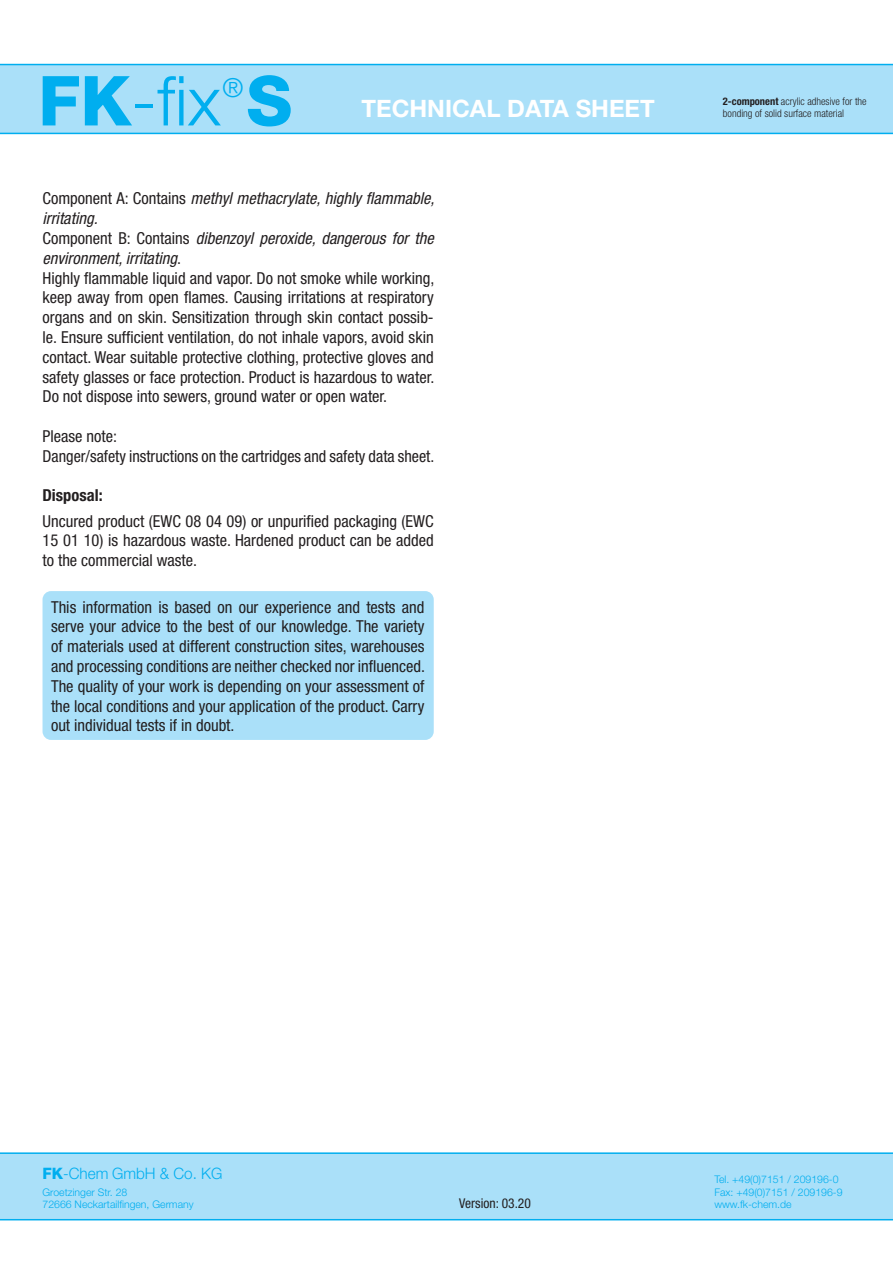
<style>
.page{position:relative;width:893px;height:1263px;background:#fff}
.page>*{position:absolute;margin:0;border:0;box-sizing:border-box;transform-origin:0 0}
.t1{font:300 69px "Helvetica Neue";color:#00aeef}
.t2{font:300 26.25px "Helvetica Neue";color:#00aeef}
.t3{font:700 24px "Helvetica Neue";color:#fff}
.t4{font:condensed 16.5px/19.8px "Helvetica Neue";color:#231f20}
.t5{font:700 condensed 16.5px "Helvetica Neue";color:#231f20}
.t6{font:300 15.75px "Helvetica Neue";color:#00aeef}
.t7{font:condensed 13.5px "Helvetica Neue";color:#231f20}
.t8{font:300 10.5px/12.6px "Helvetica Neue";color:#00aeef}
.t9{font:300 condensed 10.5px "Helvetica Neue";color:#231f20}
.s1{font-weight:800}
.s2{font-weight:700}
.s3{font-style:italic}
</style>
<div class="page">
<div style="left:0;top:1152px;width:893px;height:68px;background:#aae0f9"></div>
<div style="left:0;top:64px;width:893px;height:70px;background:#aae0f9"></div>
<div style="left:43px;top:591px;width:391px;height:149px;background:#aae0f9;border-radius:9px"></div>
<h1 class="t1" style="left:38px;top:59px;width:255px"><span class="s1">FK</span>-fix <span class="s1">S</span></h1>
<h2 class="t2" style="left:223px;top:72px;width:22px">®</h2>
<p class="t9" style="left:723px;top:95px;width:145px"><span class="s2">2-component</span> acrylic adhesive for the</p>
<h3 class="t3" style="left:361px;top:94px;width:295px">TECHNICAL DATA SHEET</h3>
<p class="t9" style="left:723px;top:108px;width:123px">bonding of solid surface material</p>
<p class="t4" style="left:43px;top:189px;width:393px">Component A: Contains <span class="s3">methyl methacrylate, highly flammable, irritating.<br></span>Component B: Contains <span class="s3">dibenzoyl peroxide, dangerous for the environment, irritating</span>.<br>Highly flammable liquid and vapor. Do not smoke while working, keep away from open flames. Causing irritations at respiratory organs and on skin. Sensitization through skin contact possib&shy;le. Ensure sufficient ventilation, do not inhale vapors, avoid skin contact. Wear suitable protective clothing, protective gloves and safety glasses or face protection. Product is hazardous to water.<br>Do not dispose into sewers, ground water or open water.</p>
<p class="t4" style="left:43px;top:426px;width:393px">Please note:<br>Danger/safety instructions on the cartridges and safety data sheet.</p>
<p class="t5" style="left:43px;top:485px;width:62px">Disposal:</p>
<p class="t4" style="left:43px;top:511px;width:393px;text-align:justify">Uncured product (EWC 08 04 09) or unpurified packaging (EWC 15 01 10) is hazardous waste. Hardened product can be added to the commercial waste.</p>
<p class="t4" style="left:51px;top:597px;width:376px;text-align:justify">This information is based on our experience and tests and serve your advice to the best of our knowledge. The variety of materials used at different construction sites, warehouses and processing conditions are neither checked nor influenced.<br>The quality of your work is depending on your assessment of the local conditions and your application of the product. Carry out individual tests if in doubt.</p>
<p class="t6" style="left:43px;top:1164px;width:181px"><span class="s1">FK</span>-Chem GmbH &amp; Co. KG</p>
<p class="t8" style="left:43px;top:1185px;width:153px">Groetzinger Str. 28<br>72666 Neckartailfingen, Germany</p>
<p class="t8" style="left:714px;top:1173px;width:130px">Tel. +49(0)7151 / 209196-0<br>Fax: +49(0)7151 / 209196-9</p>
<p class="t7" style="left:459px;top:1196px;width:73px">Version: 03.20</p>
<p class="t8" style="left:714px;top:1198px;width:79px">www.fk-chem.de</p>
</div>
